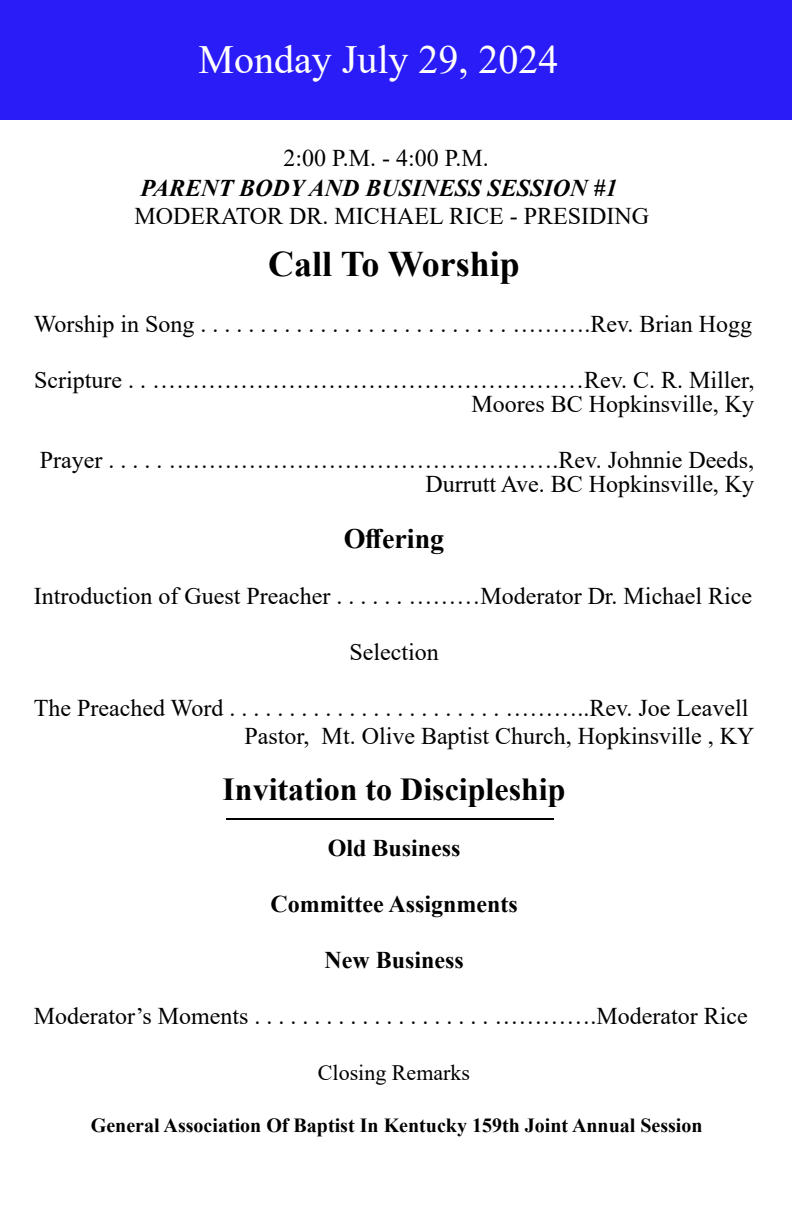
<style>
.page{position:relative;width:792px;height:1224px;background:#fff}
.page>*{position:absolute;margin:0;border:0;box-sizing:border-box;transform-origin:0 0}
.t1{font:40px "Times New Roman";color:#fff}
.t2{font:700 36px "Times New Roman";color:#000}
.t3{font:700 32px "Times New Roman";color:#000}
.t4{font:700 28px "Times New Roman";color:#000}
.t5{font:24px/24px "Times New Roman";color:#000;text-align:right}
.t6{font:700 24px "Times New Roman";color:#000}
.t7{font:italic 700 24px "Times New Roman";color:#000}
.t8{font:22px "Times New Roman";color:#000}
.t9{font:700 20px "Times New Roman";color:#000}
</style>
<div class="page">
<div style="left:0;top:0;width:792px;height:120px;background:#2a1cf7"></div>
<hr style="left:226px;top:818px;width:328px;height:2px;background:#000">
<h1 class="t1" style="left:198px;top:45px;width:361px">Monday July 29, 2024</h1>
<p class="t5" style="left:283px;top:148px;width:207px">2:00 P.M. - 4:00 P.M.</p>
<p class="t7" style="left:140px;top:179px;width:479px">PARENT BODY AND BUSINESS SESSION #1</p>
<p class="t5" style="left:134px;top:206px;width:516px">MODERATOR DR. MICHAEL RICE - PRESIDING</p>
<h2 class="t2" style="left:268px;top:252px;width:253px">Call To Worship</h2>
<p class="t5" style="left:34px;top:314px;width:720px">Worship in Song . . . . . . . . . . . . . . . . . . . . . . . . . . ……….Rev. Brian Hogg</p>
<p class="t5" style="left:34px;top:370px;width:722px">Scripture . . ………………………………………………Rev. C. R. Miller,<br>Moores BC Hopkinsville, Ky</p>
<p class="t5" style="left:40px;top:450px;width:716px">Prayer . . . . . ………………………………………….Rev. Johnnie Deeds,<br>Durrutt Ave. BC Hopkinsville, Ky</p>
<p class="t4" style="left:344px;top:529px;width:102px">Offering</p>
<p class="t5" style="left:34px;top:586px;width:720px">Introduction of Guest Preacher . . . . . . ………Moderator Dr. Michael Rice</p>
<p class="t5" style="left:349px;top:642px;width:91px">Selection</p>
<p class="t5" style="left:34px;top:696px;width:722px;line-height:28px">The Preached Word . . . . . . . . . . . . . . . . . . . . . . . ………..Rev. Joe Leavell<br>Pastor, Mt. Olive Baptist Church, Hopkinsville , KY</p>
<h3 class="t3" style="left:222px;top:778px;width:345px">Invitation to Discipleship</h3>
<p class="t6" style="left:328px;top:840px;width:134px">Old Business</p>
<p class="t6" style="left:270px;top:896px;width:249px">Committee Assignments</p>
<p class="t6" style="left:324px;top:952px;width:141px">New Business</p>
<p class="t5" style="left:34px;top:1006px;width:716px">Moderator’s Moments . . . . . . . . . . . . . . . . . . . . ………….Moderator Rice</p>
<p class="t8" style="left:318px;top:1065px;width:154px">Closing Remarks</p>
<p class="t9" style="left:91px;top:1119px;width:613px">General Association Of Baptist In Kentucky 159th Joint Annual Session</p>
</div>
